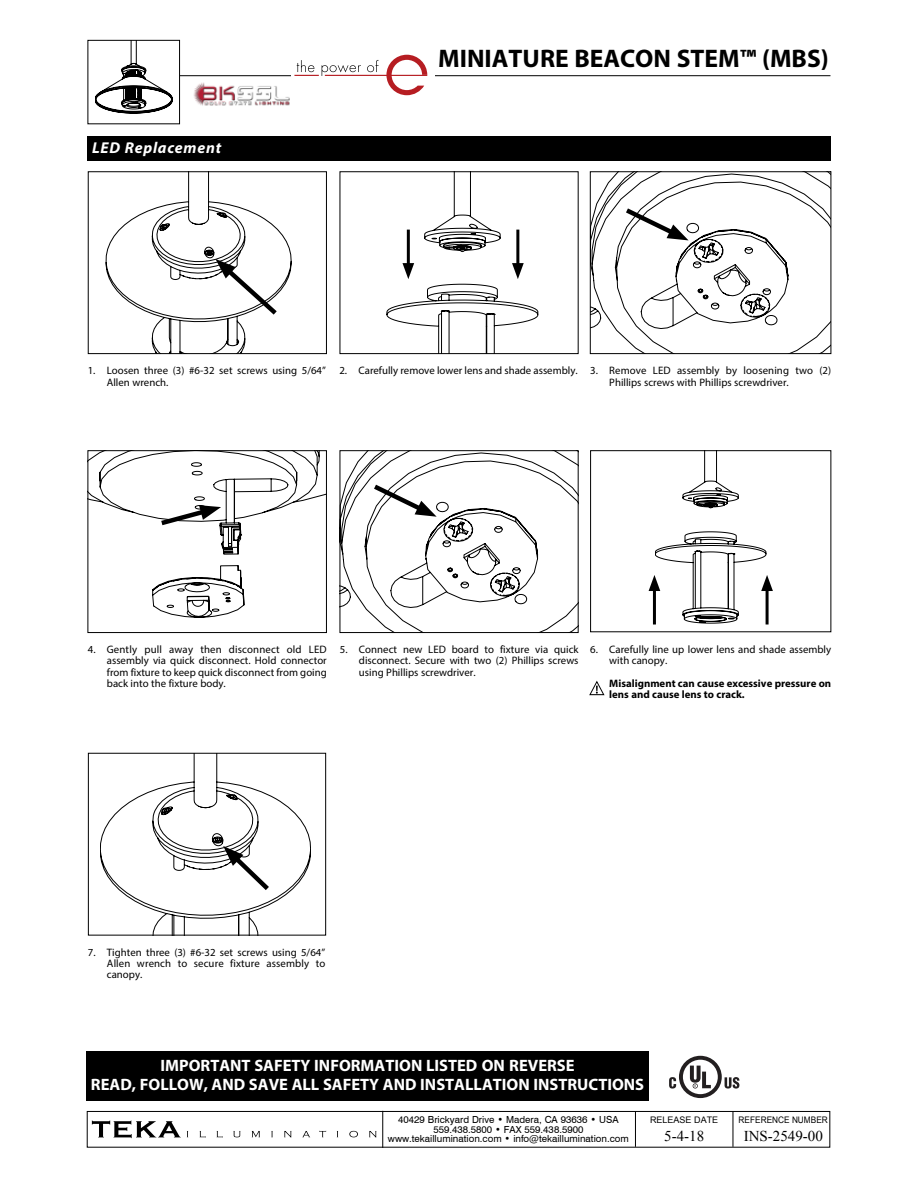
<style>
.page{position:relative;width:918px;height:1188px;background:#fff}
.page>*{position:absolute;margin:0;border:0;box-sizing:border-box;transform-origin:0 0}
.t1{font:700 25.5px "Myriad Pro";color:#000}
.t2{font:700 16.5px/19.8px "Myriad Pro";color:#fff;text-align:center}
.t3{font:italic 700 15.75px "Myriad Pro";letter-spacing:.05em;color:#fff}
.t4{font:15px "Times New Roman";color:#000}
.t5{font:10.8px/11.2px "Myriad Pro";color:#000}
.t6{font:700 10.8px/11.2px "Myriad Pro";color:#000}
.t7{font:9.75px/9.8px "Swiss 721 BT";color:#000;text-align:center}
.t8{font:9px "Arial";color:#000;scale:.92 1}
.t9{font:9px "Arial";color:#000}
</style>
<div class="page">
<div style="left:88px;top:171px;width:239px;height:183px;border:1px solid #000"></div>
<svg style="left:592px;top:173px;width:237px;height:179px"></svg>
<div style="left:590px;top:171px;width:241px;height:183px;border:1px solid #000"></div>
<div style="left:590px;top:450px;width:241px;height:182px;border:1px solid #000"></div>
<svg style="left:621px;top:204px;width:68px;height:37px"></svg>
<svg style="left:106px;top:172px;width:185px;height:182px"></svg>
<hr style="left:653px;top:585px;width:3px;height:40px;background:#000">
<hr style="left:766px;top:585px;width:3px;height:40px;background:#000">
<svg style="left:649px;top:451px;width:124px;height:172px"></svg>
<div style="left:87px;top:1052px;width:562px;height:49px;background:#000"></div>
<svg style="left:92px;top:1120px;width:285px;height:18px"></svg>
<div style="left:87px;top:1111px;width:743px;height:37px;border:1px solid #000"></div>
<hr style="left:635px;top:1111px;width:1px;height:36px;background:#000">
<hr style="left:382px;top:1111px;width:1px;height:37px;background:#000">
<hr style="left:733px;top:1111px;width:1px;height:36px;background:#000">
<svg style="left:725px;top:1077px;width:14px;height:12px"></svg>
<svg style="left:679px;top:1056px;width:43px;height:42px"></svg>
<div style="left:683px;top:1060px;width:35px;height:34px;background:#fff;border-radius:50%"></div>
<svg style="left:690px;top:1066px;width:21px;height:23px"></svg>
<svg style="left:669px;top:1077px;width:7px;height:12px"></svg>
<hr style="left:94px;top:75px;width:736px;height:1px;background:#000">
<div style="left:291px;top:43px;width:143px;height:55px;background:#fff"></div>
<svg style="left:367px;top:60px;width:12px;height:12px"></svg>
<svg style="left:386px;top:55px;width:41px;height:40px"></svg>
<hr style="left:325px;top:75px;width:102px;height:1px;background:#b61d22">
<svg style="left:294px;top:60px;width:67px;height:16px"></svg>
<img style="left:191px;top:76px;width:100px;height:30px">
<div style="left:88px;top:40px;width:92px;height:84px;background:#fff"></div>
<svg style="left:95px;top:42px;width:77px;height:71px"></svg>
<div style="left:88px;top:40px;width:92px;height:84px;border:1px solid #000"></div>
<div style="left:340px;top:171px;width:239px;height:183px;border:1px solid #000"></div>
<div style="left:88px;top:753px;width:238px;height:183px;border:1px solid #000"></div>
<div style="left:87px;top:136px;width:743px;height:24px;background:#000"></div>
<svg style="left:100px;top:753px;width:211px;height:182px"></svg>
<svg style="left:387px;top:172px;width:151px;height:182px"></svg>
<div style="left:88px;top:450px;width:239px;height:183px;border:1px solid #000"></div>
<svg style="left:88px;top:451px;width:238px;height:166px"></svg>
<svg style="left:340px;top:451px;width:238px;height:182px"></svg>
<svg style="left:589px;top:681px;width:16px;height:14px"></svg>
<h3 class="t3" style="left:92px;top:138px;width:131px">LED Replacement</h3>
<h1 class="t1" style="left:438px;top:42px;width:392px">MINIATURE BEACON STEM™ (MBS)</h1>
<p class="t5" style="left:107px;top:365px;width:221px;text-indent:-19px">1. Loosen three (3) #6-32 set screws using 5/64”<br>Allen wrench.</p>
<p class="t5" style="left:339px;top:365px;width:240px">2. Carefully remove lower lens and shade assembly.</p>
<p class="t5" style="left:609px;top:365px;width:223px;text-indent:-19px">3. Remove LED assembly by loosening two (2)<br>Phillips screws with Phillips screwdriver.</p>
<p class="t5" style="left:107px;top:644px;width:221px;text-align:justify;text-indent:-19px">4. Gently pull away then disconnect old LED assembly via quick disconnect. Hold connector from fixture to keep quick disconnect from going back into the fixture body.</p>
<p class="t5" style="left:359px;top:644px;width:221px;text-align:justify;text-indent:-19px">5. Connect new LED board to fixture via quick disconnect. Secure with two (2) Phillips screws using Phillips screwdriver.</p>
<p class="t5" style="left:609px;top:644px;width:223px;text-indent:-19px">6. Carefully line up lower lens and shade assembly with canopy.</p>
<p class="t6" style="left:609px;top:677px;width:224px">Misalignment can cause excessive pressure on lens and cause lens to crack.</p>
<p class="t5" style="left:107px;top:946px;width:220px;text-align:justify;text-indent:-19px">7. Tighten three (3) #6-32 set screws using 5/64” Allen wrench to secure fixture assembly to canopy.</p>
<h2 class="t2" style="left:91px;top:1055px;width:555px">IMPORTANT SAFETY INFORMATION LISTED ON REVERSE<br>READ, FOLLOW, AND SAVE ALL SAFETY AND INSTALLATION INSTRUCTIONS</h2>
<p class="t7" style="left:388px;top:1114px;width:242px">40429 Brickyard Drive • Madera, CA 93636 • USA<br>559.438.5800 • FAX 559.438.5900 www.tekaillumination.com • info@tekaillumination.com</p>
<p class="t8" style="left:739px;top:1114px;width:99px">REFERENCE NUMBER</p>
<p class="t9" style="left:650px;top:1114px;width:70px">RELEASE DATE</p>
<h3 class="t4" style="left:664px;top:1126px;width:41px">5-4-18</h3>
<h3 class="t4" style="left:744px;top:1126px;width:81px">INS-2549-00</h3>
</div>
